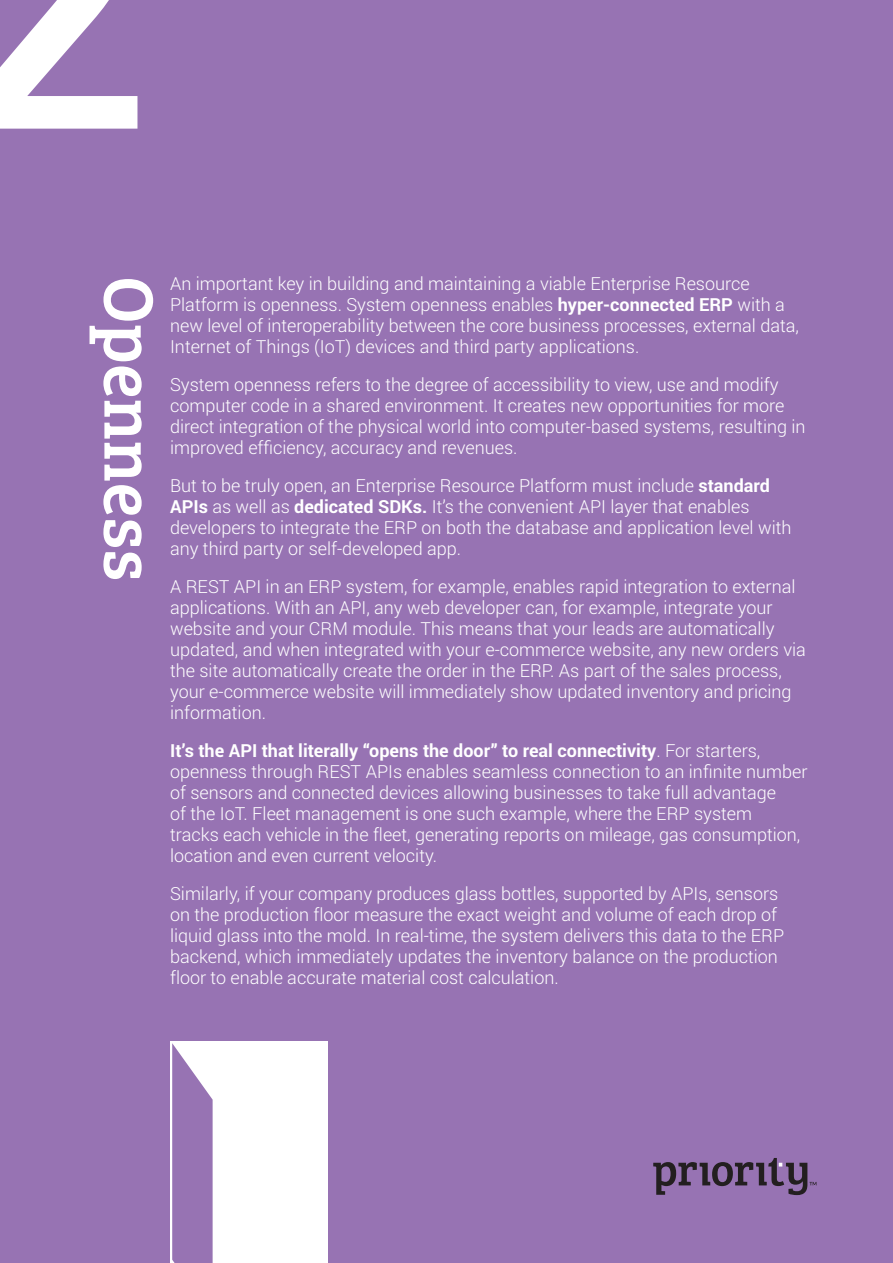
<style>
.page{position:relative;width:893px;height:1263px;background:#9773b3}
.page>*{position:absolute;margin:0;border:0;box-sizing:border-box;transform-origin:0 0}
.t1{font:375px "Bree Serif";color:#fff}
.t2{font:72px "Bree Serif";color:#fff}
.t3{font:300 18px/21px "Roboto";color:#fff}
.s1{font-weight:700}
</style>
<div class="page">
<div style="left:170px;top:1042px;width:157px;height:221px;background:#fff"></div>
<svg style="left:172px;top:1043px;width:41px;height:220px;background:#a586bd"></svg>
<svg style="left:653px;top:1158px;width:163px;height:37px"></svg>
<h1 class="t1" style="left:-43px;top:-281px;width:188px">2</h1>
<h2 class="t2" style="left:183px;top:276px;width:307px;rotate:90deg">Openness</h2>
<p class="t3" style="left:170px;top:272px;width:630px">An important key in building and maintaining a viable Enterprise Resource Platform is openness. System openness enables <span class="s1">hyper-connected ERP</span> with a new level of interoperability between the core business processes, external data, Internet of Things (IoT) devices and third party applications.</p>
<p class="t3" style="left:170px;top:373px;width:637px">System openness refers to the degree of accessibility to view, use and modify computer code in a shared environment It. creates new opportunities for more direct integration of the physical world into computer-based systems, resulting in improved efficiency, accuracy and revenues.</p>
<p class="t3" style="left:170px;top:474px;width:623px">But to be truly open, an Enterprise Resource Platform must include <span class="s1">standard APIs</span> as well as <span class="s1">dedicated SDKs</span> s’I t<span class="s1">.</span> the convenient API layer that enables developers to integrate the ERP on both the database and application level with any third party or self-developed app.</p>
<p class="t3" style="left:170px;top:575px;width:627px">A REST API in an ERP system, for example, enables rapid integration to external</p>
<p class="t3" style="left:170px;top:596px;width:604px">applications. With an API, any web developer can, for example, integrate your</p>
<p class="t3" style="left:170px;top:617px;width:606px">website and your CRM module. This means that your leads are automatically</p>
<p class="t3" style="left:170px;top:639px;width:637px">updated, and when integrated with your -e commerce website, any new orders via</p>
<p class="t3" style="left:550px;top:660px;width:233px">. As part of the sales process,</p>
<p class="t3" style="left:170px;top:660px;width:623px">the site automatically create the order in the ERP<br>your -e commerce website will immediately show updated inventory and pricing information.</p>
<p class="t3" style="left:170px;top:740px;width:639px"><span class="s1">It s’ the API that literally “opens the door” to real connectivity</span>. For starters, openness through REST APIs enables seamless connection to an infinite number of sensors and connected devices allowing businesses to take full advantage<br>of the IoT. Fleet management is one such example, where the ERP system<br>tracks each vehicle in the fleet, generating reports on mileage, gas consumption, location and even current velocity.</p>
<p class="t3" style="left:170px;top:883px;width:616px">Similarly if, your company produces glass bottles, supported by APIs, sensors on the production floor measure the exact weight and volume of each drop of liquid glass into the mold In. real-time, the system delivers this data to the ERP backend, which immediately updates the inventory balance on the production floor to enable accurate material cost calculation.</p>
</div>
